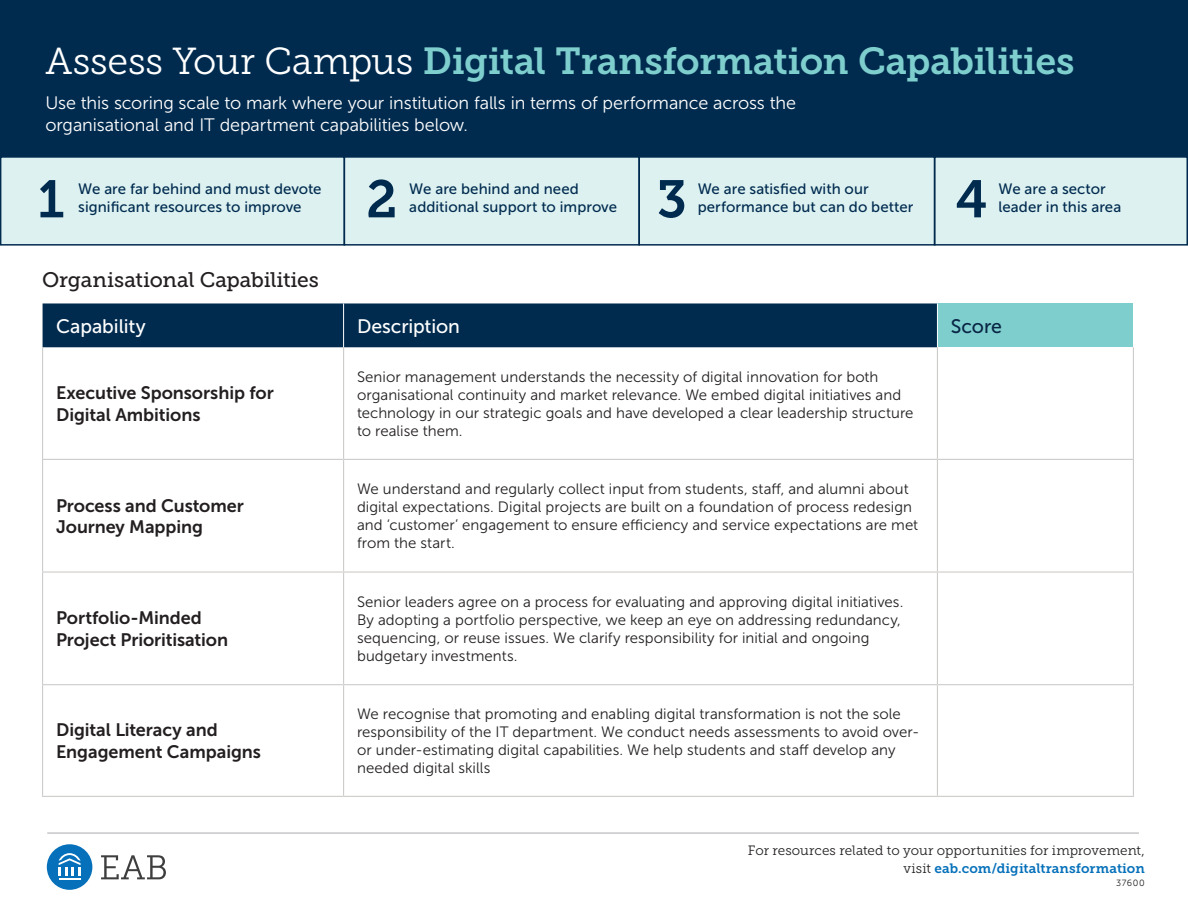
<style>
.page{position:relative;width:1188px;height:918px;background:#fff}
.page>*{position:absolute;margin:0;border:0;box-sizing:border-box;transform-origin:0 0}
.Body_Text_Header__Al{font:52.5px "Museo Slab 700";color:#002b4f}
.Body_Text_Header__Al-2{font:37.5px "Museo Slab 700";letter-spacing:-.01em;color:#7ecece}
.Body_Text_Header__Al-3{font:21px "Museo Slab 500";letter-spacing:-.005em;color:#231f20}
.Body_Text_Header__Al-4{font:19.5px "Museo Sans 500";letter-spacing:-.005em;color:#fff}
.Body_Text_Header__Al-5{font:19.5px "Museo Sans 500";letter-spacing:-.005em;color:#092645}
.Body_Text_Header__Al-6{font:18px/21.6px "Museo Sans 700";letter-spacing:-.005em;color:#231f20}
.Body_Text_Header__Al-7{font:18px/21.6px "Museo Sans 300";letter-spacing:-.005em;color:#fff}
.Body_Text_Header__Al-8{font:15px/18px "Museo Sans 300";letter-spacing:.005em;color:#231f20}
.Body_Text_Header__Al-9{font:15px/18px "Museo Sans 500";letter-spacing:.005em;color:#002b4f}
.t1{font:13.5px/17.5px "Museo Slab 300";letter-spacing:-.005em;color:#231f20;text-align:right}
.t2{font:9px "Museo Sans 300";letter-spacing:.075em;color:#231f20}
.s1{font-family:"Museo Slab 300";color:#fff}
.s2{font-family:"Museo Slab 700";color:#0671ba}
</style>
<div class="page">
<hr style="left:47px;top:833px;width:1092px;height:1px;background:#a8a9ad">
<div style="left:47px;top:844px;width:45px;height:46px;background:#0671ba;border-radius:50%"></div>
<svg style="left:101px;top:855px;width:65px;height:24px"></svg>
<hr style="left:59px;top:878px;width:22px;height:2px;background:#fff">
<svg style="left:59px;top:853px;width:22px;height:22px"></svg>
<div style="left:0;top:156px;width:1188px;height:88px;background:#ddf1f1"></div>
<div style="left:0;top:156px;width:345px;height:90px;border:2px solid #002b4f"></div>
<div style="left:344px;top:156px;width:296px;height:90px;border:2px solid #002b4f"></div>
<div style="left:638px;top:156px;width:297px;height:90px;border:2px solid #002b4f"></div>
<div style="left:934px;top:156px;width:254px;height:90px;border:2px solid #002b4f"></div>
<div style="left:0;top:0;width:1188px;height:156px;background:#002b4f"></div>
<div style="left:43px;top:303px;width:894px;height:44px;background:#002b4f"></div>
<div style="left:937px;top:303px;width:196px;height:44px;background:#7ecece"></div>
<hr style="left:343px;top:303px;width:1px;height:44px;background:#fff">
<hr style="left:937px;top:303px;width:1px;height:44px;background:#fff">
<hr style="left:42px;top:347px;width:1px;height:112px;background:#ceccca">
<hr style="left:343px;top:347px;width:1px;height:112px;background:#ceccca">
<hr style="left:937px;top:347px;width:1px;height:112px;background:#ceccca">
<hr style="left:1133px;top:347px;width:1px;height:112px;background:#ceccca">
<hr style="left:42px;top:459px;width:302px;height:1px;background:#ceccca">
<hr style="left:42px;top:460px;width:1px;height:111px;background:#ceccca">
<hr style="left:344px;top:459px;width:593px;height:1px;background:#ceccca">
<hr style="left:343px;top:460px;width:1px;height:111px;background:#ceccca">
<hr style="left:937px;top:459px;width:197px;height:1px;background:#ceccca">
<hr style="left:937px;top:460px;width:1px;height:111px;background:#ceccca">
<hr style="left:1133px;top:460px;width:1px;height:111px;background:#ceccca">
<hr style="left:42px;top:571px;width:302px;height:2px;background:#ceccca">
<hr style="left:42px;top:573px;width:1px;height:111px;background:#ceccca">
<hr style="left:344px;top:571px;width:593px;height:2px;background:#ceccca">
<hr style="left:343px;top:573px;width:1px;height:111px;background:#ceccca">
<hr style="left:937px;top:571px;width:197px;height:2px;background:#ceccca">
<hr style="left:937px;top:573px;width:1px;height:111px;background:#ceccca">
<hr style="left:1133px;top:573px;width:1px;height:111px;background:#ceccca">
<hr style="left:42px;top:684px;width:302px;height:1px;background:#ceccca">
<hr style="left:42px;top:685px;width:1px;height:111px;background:#ceccca">
<hr style="left:344px;top:684px;width:593px;height:1px;background:#ceccca">
<hr style="left:343px;top:685px;width:1px;height:111px;background:#ceccca">
<hr style="left:937px;top:684px;width:197px;height:1px;background:#ceccca">
<hr style="left:937px;top:685px;width:1px;height:111px;background:#ceccca">
<hr style="left:1133px;top:685px;width:1px;height:111px;background:#ceccca">
<hr style="left:42px;top:796px;width:302px;height:1px;background:#ceccca">
<hr style="left:344px;top:796px;width:593px;height:1px;background:#ceccca">
<hr style="left:937px;top:796px;width:197px;height:1px;background:#ceccca">
<p class="Body_Text_Header__Al-2" style="left:45px;top:39px;width:1031px"><span class="s1">Assess Your Campus</span> Digital Transformation Capabilities</p>
<p class="Body_Text_Header__Al-7" style="left:45px;top:92px;width:752px">Use this scoring scale to mark where your institution falls in terms of performance across the organisational and IT department capabilities below.</p>
<p class="Body_Text_Header__Al" style="left:38px;top:169px;width:28px">1</p>
<p class="Body_Text_Header__Al-9" style="left:78px;top:180px;width:245px">We are far behind and must devote</p>
<p class="Body_Text_Header__Al-9" style="left:78px;top:198px;width:225px">significant resources to improve</p>
<p class="Body_Text_Header__Al-3" style="left:42px;top:268px;width:279px">Organisational Capabilities</p>
<p class="Body_Text_Header__Al" style="left:366px;top:169px;width:33px">2</p>
<p class="Body_Text_Header__Al-9" style="left:409px;top:180px;width:209px">We are behind and need additional support to improve</p>
<p class="Body_Text_Header__Al" style="left:657px;top:169px;width:32px">3</p>
<p class="Body_Text_Header__Al-9" style="left:698px;top:180px;width:217px">We are satisfied with our performance but can do better</p>
<p class="Body_Text_Header__Al" style="left:956px;top:169px;width:34px">4</p>
<p class="Body_Text_Header__Al-9" style="left:999px;top:180px;width:124px">We are a sector leader in this area</p>
<p class="Body_Text_Header__Al-4" style="left:56px;top:315px;width:91px">Capability</p>
<p class="Body_Text_Header__Al-4" style="left:357px;top:315px;width:104px">Description</p>
<p class="Body_Text_Header__Al-5" style="left:951px;top:315px;width:53px">Score</p>
<p class="Body_Text_Header__Al-6" style="left:56px;top:382px;width:219px">Executive Sponsorship for<br>Digital Ambitions</p>
<p class="Body_Text_Header__Al-6" style="left:56px;top:495px;width:189px">Process and Customer<br>Journey Mapping</p>
<p class="Body_Text_Header__Al-6" style="left:56px;top:607px;width:174px">Portfolio-Minded<br>Project Prioritisation</p>
<p class="Body_Text_Header__Al-6" style="left:56px;top:719px;width:206px">Digital Literacy and<br>Engagement Campaigns</p>
<p class="Body_Text_Header__Al-8" style="left:357px;top:368px;width:558px">Senior management understands the necessity of digital innovation for both organisational continuity and market relevance. We embed digital initiatives and technology in our strategic goals and have developed a clear leadership structure to realise them.</p>
<p class="Body_Text_Header__Al-8" style="left:357px;top:480px;width:563px">We understand and regularly collect input from students, staff, and alumni about digital expectations. Digital projects are built on a foundation of process redesign and ‘customer’ engagement to ensure efficiency and service expectations are met from the start.</p>
<p class="Body_Text_Header__Al-8" style="left:357px;top:593px;width:548px">Senior leaders agree on a process for evaluating and approving digital initiatives.<br>By adopting a portfolio perspective, we keep an eye on addressing redundancy, sequencing, or reuse issues. We clarify responsibility for initial and ongoing budgetary investments.</p>
<p class="Body_Text_Header__Al-8" style="left:357px;top:705px;width:564px">We recognise that promoting and enabling digital transformation is not the sole responsibility of the IT department. We conduct needs assessments to avoid over&shy;or under-estimating digital capabilities. We help students and staff develop any needed digital skills</p>
<p class="t1" style="left:748px;top:842px;width:398px">For resources related to your opportunities for improvement, visit <span class="s2">eab.com/digitaltransformation</span></p>
<p class="t2" style="left:1116px;top:878px;width:30px">37600</p>
</div>
